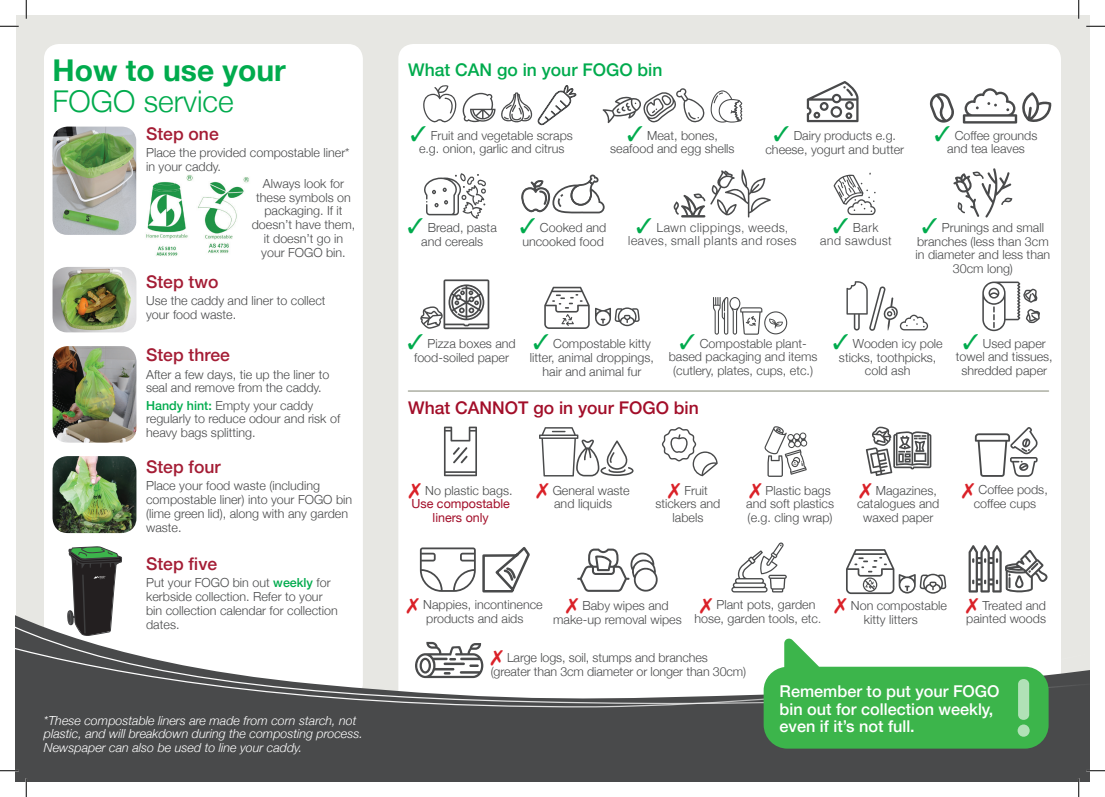
<style>
.page{position:relative;width:1105px;height:797px;background:#fff}
.page>*{position:absolute;margin:0;border:0;box-sizing:border-box;transform-origin:0 0}
.t1{font:700 30px "Helvetica Neue";color:#00ab4d}
.t2{font:300 30px "Helvetica Neue";color:#00ab4d}
.t3{font:500 17.5px "Helvetica Neue";color:#a41d35}
.t4{font:500 17.5px "Helvetica Neue";color:#a20e29}
.t5{font:500 17.5px "Helvetica Neue";color:#00ab4d}
.t6{font:500 16.25px/17.5px "Helvetica Neue";color:#fff}
.t7{font:300 12.5px/13.8px "Helvetica Neue";color:#494a4b;text-align:center}
.t8{font:italic 300 12.5px/13.8px "Helvetica Neue";color:#fff}
.t9{font:300 12.5px/13.8px "Helvetica";color:#494a4b;text-align:center}
.t10{font:12.5px/13.8px "Helvetica Neue";color:#a20e29;text-align:center}
.s1{font-weight:500;color:#00ab4d}
.s2{color:#00ab4d}
.s3{color:#da2128}
.s4{font-weight:300;color:#494a4b}
.s5{font-size:11.25px}
</style>
<div class="page">
<div style="left:16px;top:16px;width:1073px;height:765px;background:#e7e7e3"></div>
<div style="left:398px;top:44px;width:663px;height:679px;background:#fff;border-radius:15px"></div>
<div style="left:44px;top:44px;width:319px;height:654px;background:#fff;border-radius:15px"></div>
<svg style="left:16px;top:615px;width:1073px;height:166px;background:#575959"></svg>
<svg style="left:423px;top:85px;width:153px;height:40px"></svg>
<svg style="left:603px;top:88px;width:102px;height:35px"></svg>
<svg style="left:711px;top:90px;width:31px;height:33px"></svg>
<svg style="left:807px;top:81px;width:52px;height:41px"></svg>
<svg style="left:929px;top:93px;width:25px;height:30px"></svg>
<svg style="left:963px;top:88px;width:88px;height:36px"></svg>
<svg style="left:424px;top:173px;width:62px;height:46px"></svg>
<svg style="left:673px;top:169px;width:98px;height:48px"></svg>
<hr style="left:682px;top:215px;width:22px;height:2px;background:#494a4b">
<svg style="left:833px;top:173px;width:43px;height:42px"></svg>
<svg style="left:953px;top:168px;width:59px;height:49px"></svg>
<svg style="left:420px;top:279px;width:69px;height:50px"></svg>
<svg style="left:544px;top:287px;width:96px;height:42px"></svg>
<svg style="left:713px;top:297px;width:74px;height:38px"></svg>
<svg style="left:982px;top:281px;width:58px;height:50px"></svg>
<svg style="left:846px;top:281px;width:82px;height:50px"></svg>
<svg style="left:444px;top:426px;width:33px;height:50px"></svg>
<svg style="left:539px;top:427px;width:95px;height:49px"></svg>
<svg style="left:662px;top:427px;width:56px;height:49px"></svg>
<svg style="left:764px;top:426px;width:43px;height:51px"></svg>
<svg style="left:866px;top:426px;width:65px;height:50px"></svg>
<svg style="left:975px;top:427px;width:63px;height:50px"></svg>
<svg style="left:420px;top:547px;width:110px;height:46px"></svg>
<svg style="left:577px;top:548px;width:81px;height:44px"></svg>
<svg style="left:731px;top:542px;width:56px;height:50px"></svg>
<svg style="left:846px;top:549px;width:100px;height:45px"></svg>
<svg style="left:968px;top:545px;width:79px;height:47px"></svg>
<svg style="left:521px;top:174px;width:84px;height:39px"></svg>
<svg style="left:16px;top:621px;width:1073px;height:14px"></svg>
<svg style="left:16px;top:635px;width:1073px;height:73px"></svg>
<img style="left:53px;top:127px;width:83px;height:108px">
<img style="left:146px;top:174px;width:47px;height:82px">
<img style="left:198px;top:177px;width:51px;height:76px">
<img style="left:53px;top:267px;width:83px;height:65px">
<img style="left:53px;top:346px;width:83px;height:96px">
<img style="left:53px;top:456px;width:83px;height:77px">
<svg style="left:67px;top:546px;width:55px;height:90px"></svg>
<svg style="left:764px;top:638px;width:284px;height:110px"></svg>
<hr style="left:408px;top:390px;width:640px;height:1px;background:#9c9f90">
<svg style="left:0;top:25px;width:19px;height:2px"></svg>
<svg style="left:1086px;top:25px;width:19px;height:2px"></svg>
<svg style="left:0;top:770px;width:19px;height:1px"></svg>
<svg style="left:1086px;top:770px;width:19px;height:1px"></svg>
<svg style="left:25px;top:0;width:2px;height:19px"></svg>
<svg style="left:25px;top:778px;width:2px;height:19px"></svg>
<svg style="left:1078px;top:0;width:1px;height:19px"></svg>
<svg style="left:1078px;top:778px;width:1px;height:19px"></svg>
<h1 class="t1" style="left:53px;top:47px;width:235px">How to use your</h1>
<h1 class="t2" style="left:53px;top:77px;width:183px">FOGO service</h1>
<h2 class="t3" style="left:146px;top:120px;width:74px">Step one</h2>
<p class="t7" style="left:146px;top:145px;width:205px;text-align:left">Place the provided compostable liner* in your caddy.</p>
<p class="t7" style="left:252px;top:175px;width:105px">Always look for these symbols on packaging. If it doesn’t have them, it doesn’t go in your FOGO bin.</p>
<h2 class="t3" style="left:146px;top:267px;width:74px">Step two</h2>
<p class="t7" style="left:146px;top:293px;width:181px;text-align:left">Use the caddy and liner to collect your food waste.</p>
<h2 class="t3" style="left:146px;top:341px;width:85px">Step three</h2>
<p class="t7" style="left:146px;top:366px;width:185px;text-align:left">After a few days, tie up the liner to seal and remove from the caddy.</p>
<p class="t7" style="left:146px;top:397px;width:196px;text-align:left"><span class="s1">Handy hint:</span> Empty your caddy regularly to reduce odour and risk of heavy bags splitting.</p>
<h2 class="t3" style="left:146px;top:453px;width:76px">Step four</h2>
<p class="t7" style="left:146px;top:478px;width:208px;text-align:left">Place your food waste (including compostable liner) into your FOGO bin (lime green lid), along with any garden waste.</p>
<h2 class="t3" style="left:146px;top:549px;width:72px">Step five</h2>
<p class="t7" style="left:146px;top:575px;width:193px;text-align:left">Put your FOGO bin out <span class="s1">weekly</span> for kerbside collection. Refer to your bin collection calendar for collection dates.</p>
<p class="t8" style="left:44px;top:712px;width:320px">*These compostable liners are made from corn starch, not plastic, and will breakdown during the composting process.<br>Newspaper can also be used to line your caddy.</p>
<h2 class="t5" style="left:408px;top:56px;width:256px">What CAN go in your FOGO bin</h2>
<p class="t7" style="left:410px;top:127px;width:164px"><span class="s2">✓</span> Fruit and vegetable scraps e.g. onion, garlic and citrus</p>
<p class="t7" style="left:610px;top:127px;width:126px"><span class="s2">✓</span> Meat, bones, seafood and egg shells</p>
<p class="t7" style="left:765px;top:127px;width:140px"><span class="s2">✓</span> Dairy products e.g. cheese, yogurt and butter</p>
<p class="t7" style="left:934px;top:127px;width:104px"><span class="s2">✓</span> Coffee grounds and tea leaves</p>
<p class="t7" style="left:408px;top:220px;width:91px"><span class="s2">✓</span> Bread, pasta and cereals</p>
<p class="t9" style="left:628px;top:219px;width:170px"><span class="s2">✓</span> Lawn clippings, weeds, leaves, small plants and roses</p>
<p class="t9" style="left:820px;top:219px;width:73px"><span class="s2">✓</span> Bark<br>and sawdust</p>
<p class="t7" style="left:915px;top:219px;width:136px"><span class="s2">✓</span> Prunings and small branches (less than 3cm in diameter and less than<br>30cm long)</p>
<p class="t7" style="left:520px;top:219px;width:88px;text-align:left"><span class="s2">✓</span> Cooked and uncooked food</p>
<p class="t7" style="left:407px;top:336px;width:110px"><span class="s2">✓</span> Pizza boxes and food-soiled paper</p>
<p class="t7" style="left:530px;top:336px;width:126px"><span class="s2">✓</span> Compostable kitty litter, animal droppings, hair and animal fur</p>
<p class="t7" style="left:669px;top:335px;width:150px"><span class="s2">✓</span> Compostable plant&shy;based packaging and items (cutlery, plates, cups, etc.)</p>
<p class="t7" style="left:956px;top:335px;width:98px"><span class="s2">✓</span> Used paper towel and tissues, shredded paper</p>
<p class="t7" style="left:833px;top:335px;width:112px"><span class="s2">✓</span> Wooden icy pole sticks, toothpicks, cold ash</p>
<h2 class="t4" style="left:408px;top:393px;width:292px">What CANNOT go in your FOGO bin</h2>
<p class="t10" style="left:409px;top:484px;width:105px"><span class="s3">✗</span> <span class="s4">No plastic bags.<br></span>Use compostable liners only</p>
<p class="t7" style="left:536px;top:482px;width:95px"><span class="s3">✗</span> General waste and liquids</p>
<p class="t7" style="left:655px;top:482px;width:67px"><span class="s3">✗</span> Fruit stickers and labels</p>
<p class="t7" style="left:746px;top:482px;width:89px;text-align:left"><span class="s3">✗</span> Plastic bags and soft plastics (e.g. cling wrap)</p>
<p class="t7" style="left:857px;top:482px;width:84px"><span class="s3">✗</span> Magazines, catalogues and waxed paper</p>
<p class="t7" style="left:962px;top:482px;width:87px"><span class="s3">✗</span> Coffee pods, coffee cups</p>
<p class="t7" style="left:407px;top:597px;width:137px"><span class="s3">✗</span> Nappies, incontinence products and aids</p>
<p class="t7" style="left:553px;top:597px;width:130px"><span class="s3">✗</span> Baby wipes and make-up removal wipes</p>
<p class="t7" style="left:694px;top:597px;width:128px"><span class="s3">✗</span> Plant pots, garden hose, garden tools, etc<span class="s5">.</span></p>
<p class="t7" style="left:835px;top:597px;width:114px"><span class="s3">✗</span> Non compostable kitty litters</p>
<p class="t7" style="left:966px;top:597px;width:81px;text-align:left"><span class="s3">✗</span> Treated and painted woods</p>
<p class="t7" style="left:491px;top:649px;width:257px;text-align:left"><span class="s3">✗</span> Large logs, soil, stumps and branches (greater than 3cm diameter or longer than 30cm)</p>
<h3 class="t6" style="left:780px;top:681px;width:222px">Remember to put your FOGO bin out for collection weekly, even if it’s not full.</h3>
</div>
